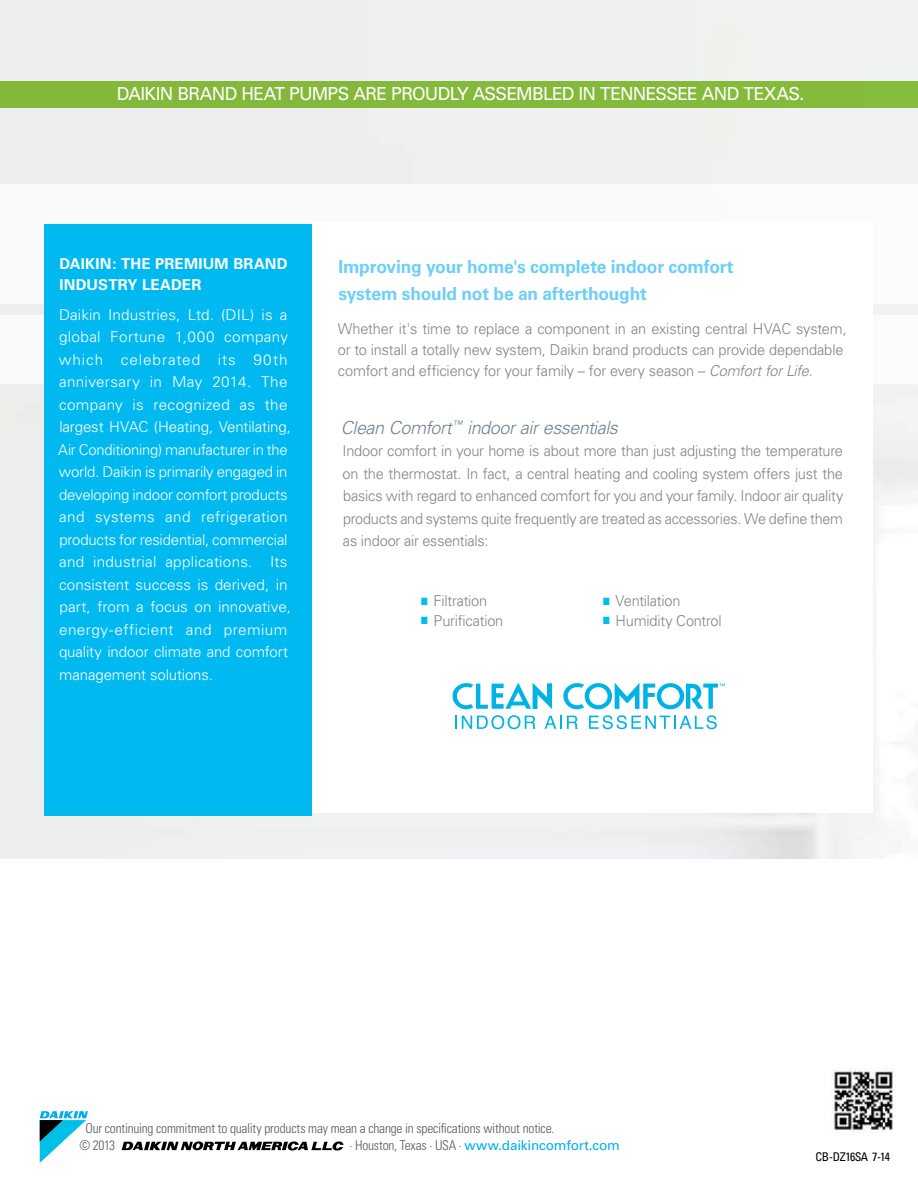
<style>
.page{position:relative;width:918px;height:1188px;background:#fff}
.page>*{position:absolute;margin:0;border:0;box-sizing:border-box;transform-origin:0 0}
.t1{font:700 18px/27.8px "Univers";letter-spacing:-.01em;color:#6dcff6}
.t2{font:18px "Univers";letter-spacing:-.04em;color:#fff}
.t3{font:italic 300 18px "Univers";letter-spacing:-.025em;color:#718190}
.t4{font:300 15px/22.5px "Univers";letter-spacing:-.015em;color:#808285}
.t5{font:300 15px/22.5px "Univers";color:#fff}
.t6{font:700 15px/21px "Univers";letter-spacing:.01em;color:#fff}
.t7{font:300 condensed 13.5px/16.5px "Univers";letter-spacing:-.015em;color:#58595b}
.t8{font:13.5px "Univers";letter-spacing:-.01em;color:#00aeef}
.t9{font:condensed 12px "Univers";letter-spacing:-.05em;color:#000}
.s1{font-style:italic}
.s2{color:#00c0e8}
.s3{font-weight:300;font-stretch:condensed;color:#58595b}
</style>
<div class="page">
<svg style="left:40px;top:1111px;width:48px;height:52px"></svg>
<img style="left:831px;top:1068px;width:64px;height:64px">
<svg style="left:122px;top:1141px;width:222px;height:10px"></svg>
<div style="left:0;top:81px;width:918px;height:27px;background:#84ba3b"></div>
<div style="left:44px;top:224px;width:268px;height:592px;background:#00b9f1"></div>
<svg style="left:453px;top:683px;width:99px;height:26px"></svg>
<svg style="left:455px;top:715px;width:80px;height:14px"></svg>
<svg style="left:544px;top:716px;width:34px;height:13px"></svg>
<svg style="left:589px;top:715px;width:128px;height:14px"></svg>
<svg style="left:563px;top:683px;width:162px;height:26px"></svg>
<p class="t2" style="left:117px;top:83px;width:689px">DAIKIN BRAND HEAT PUMPS ARE PROUDLY ASSEMBLED IN TENNESSEE AND TEXAS.</p>
<p class="t6" style="left:59px;top:254px;width:228px">Daikin: The Premium Brand industry leader</p>
<p class="t5" style="left:58px;top:303px;width:234px">Daikin Industries, Ltd. (DIL) is a global Fortune 1,000 company which celebrated its 90th anniversary in May 2014. The company is recognized as the largest HVAC (Heating, Ventilating,<br>Air Conditioning) manufacturer in the world. Daikin is primarily engaged in developing indoor comfort products and systems and refrigeration products for residential, commercial and industrial applications. Its consistent success is derived, in part, from a focus on innovative, energy-efficient and premium quality indoor climate and comfort management solutions.</p>
<p class="t1" style="left:338px;top:253px;width:397px">Improving your home's complete indoor comfort system should not be an afterthought</p>
<p class="t4" style="left:338px;top:318px;width:510px;line-height:21px">Whether it's time to replace a component in an existing central HVAC system, or to install a totally new system, Daikin brand products can provide dependable comfort and efficiency for your family – for every season – <span class="s1">Comfort for Life</span>.</p>
<p class="t3" style="left:341px;top:416px;width:278px">Clean Comfort<sup>™</sup> indoor air essentials</p>
<p class="t4" style="left:343px;top:439px;width:502px;text-align:justify">Indoor comfort in your home is about more than just adjusting the temperature on the thermostat. In fact, a central heating and cooling system offers just the basics with regard to enhanced comfort for you and your family. Indoor air quality products and systems quite frequently are treated as accessories. We define them as indoor air essentials:</p>
<p class="t4" style="left:421px;top:589px;width:67px"><span class="s2">■</span> Filtration</p>
<p class="t4" style="left:421px;top:609px;width:84px"><span class="s2">■</span> Purification</p>
<p class="t4" style="left:603px;top:589px;width:79px"><span class="s2">■</span> Ventilation</p>
<p class="t4" style="left:603px;top:609px;width:120px"><span class="s2">■</span> Humidity Control</p>
<p class="t7" style="left:79px;top:1120px;width:476px;text-indent:6px">Our continuing commitment to quality products may mean a change in specifications without notice. © 2013</p>
<p class="t8" style="left:349px;top:1136px;width:272px"><span class="s3">· Houston, Texas · USA ·</span> WWW.DAIKINCOMFORT.COM</p>
<p class="t9" style="left:815px;top:1149px;width:76px">CB-DZ16SA 7-14</p>
</div>
